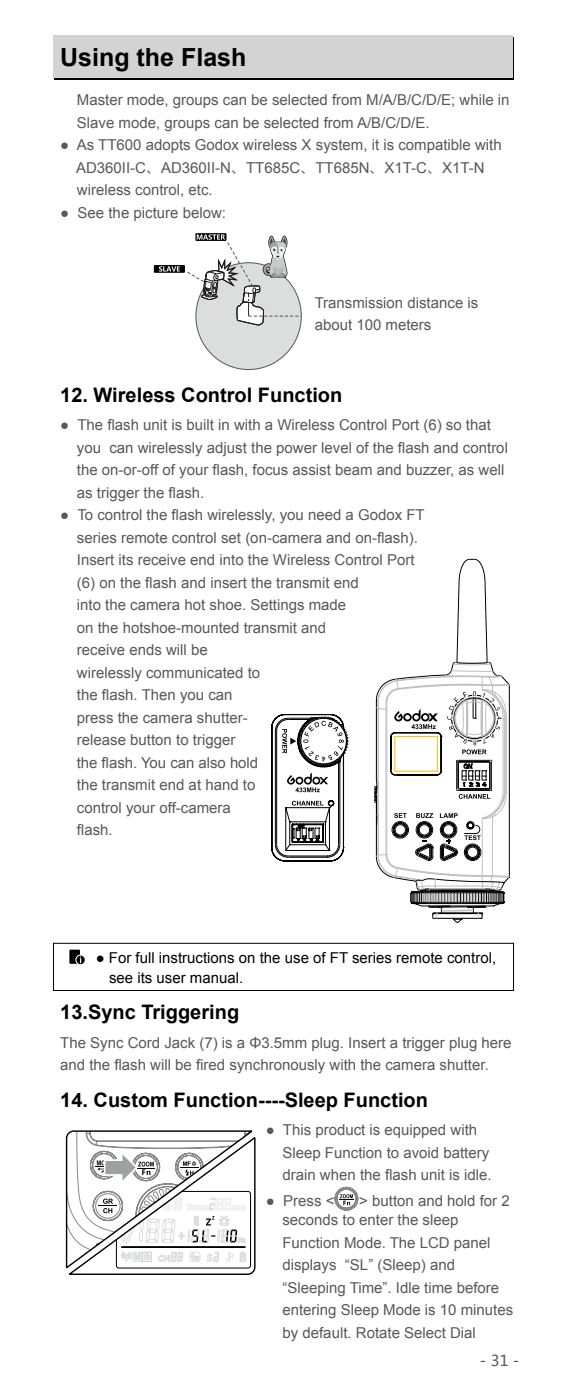
<style>
.page{position:relative;width:567px;height:1382px;background:#fff}
.page>*{position:absolute;margin:0;border:0;box-sizing:border-box;transform-origin:0 0}
.t1{font:700 25px "Arial";color:#000}
.t2{font:700 20px "Arial";color:#000}
.t3{font:15px/22.5px "Arial";color:#595757}
.t4{font:15px/20px "Arial";color:#000}
.t5{font:15px "Microsoft Ya Hei";color:#595757}
.s1{font-family:"Microsoft Ya Hei"}
</style>
<div class="page">
<div style="left:54px;top:37px;width:460px;height:42px;background:#000"></div>
<div style="left:53px;top:35px;width:460px;height:43px;background:#d3d3d4"></div>
<svg style="left:334px;top:1186px;width:24px;height:24px"></svg>
<svg style="left:374px;top:559px;width:136px;height:364px"></svg>
<svg style="left:271px;top:714px;width:78px;height:148px"></svg>
<svg style="left:65px;top:1130px;width:191px;height:145px"></svg>
<div style="left:196px;top:263px;width:105px;height:106px;background:#dcdddd;border-radius:50%"></div>
<svg style="left:154px;top:233px;width:147px;height:92px"></svg>
<div style="left:69px;top:950px;width:11px;height:14px;background:#000"></div>
<div style="left:75px;top:954px;width:11px;height:11px;border:2px solid #fff;border-radius:50%"></div>
<svg style="left:76px;top:956px;width:9px;height:8px"></svg>
<div style="left:53px;top:943px;width:461px;height:48px;border:1px solid #000"></div>
<h1 class="t1" style="left:60px;top:40px;width:188px">Using the Flash</h1>
<p class="t3" style="left:77px;top:89px;width:434px">Master mode, groups can be selected from M/A/B/C/D/E; while in<br>Slave mode, groups can be selected from A/B/C/D/E.</p>
<p class="t3" style="left:76px;top:134px;width:427px;text-indent:-16px">● As TT600 adopts Godox wireless X system, it is compatible with<br>AD360II-C<span class="s1">、</span>AD360II-N<span class="s1">、</span>TT685C<span class="s1">、</span>TT685N<span class="s1">、</span>X1T-C<span class="s1">、</span>X1T-N wireless control, etc.</p>
<p class="t3" style="left:60px;top:201px;width:167px">● See the picture below:</p>
<p class="t3" style="left:315px;top:291px;width:165px">Transmission distance is about 100 meters</p>
<h2 class="t2" style="left:60px;top:381px;width:284px">12. Wireless Control Function</h2>
<p class="t3" style="left:77px;top:414px;width:433px;text-indent:-17px">● The flash unit is built in with a Wireless Control Port (6) so that you can wirelessly adjust the power level of the flash and control the on-or-off of your flash, focus assist beam and buzzer, as well as trigger the flash.</p>
<p class="t3" style="left:77px;top:504px;width:350px;text-indent:-17px">● To control the flash wirelessly, you need a Godox FT series remote control set (on-camera and on-flash).<br>Insert its receive end into the Wireless Control Port (6) on the flash and insert the transmit end<br>into the camera hot shoe. Settings made<br>on the hotshoe-mounted transmit and<br>receive ends will be<br>wirelessly communicated to<br>the flash. Then you can<br>press the camera shutter-<br>release button to trigger<br>the flash. You can also hold<br>the transmit end at hand to<br>control your off-camera<br>flash.</p>
<p class="t4" style="left:109px;top:947px;width:389px;text-indent:-13px">● For full instructions on the use of FT series remote control, see its user manual.</p>
<h2 class="t2" style="left:60px;top:999px;width:180px">13.Sync Triggering</h2>
<p class="t3" style="left:60px;top:1031px;width:453px">The Sync Cord Jack (7) is a Φ3.5mm plug. Insert a trigger plug here and the flash will be fired synchronously with the camera shutter.</p>
<h2 class="t2" style="left:60px;top:1086px;width:369px">14. Custom Function----Sleep Function</h2>
<p class="t3" style="left:282px;top:1119px;width:211px;text-indent:-17px">● This product is equipped with<br>Sleep Function to avoid battery drain when the flash unit is idle.</p>
<p class="t3" style="left:266px;top:1190px;width:70px">● Press &lt;</p>
<p class="t3" style="left:282px;top:1192px;width:229px;line-height:18.8px;text-indent:77px">&gt; button and hold for 2 seconds to enter the sleep</p>
<p class="t3" style="left:282px;top:1231px;width:232px">Function Mode. The LCD panel displays “SL” (Sleep) and “Sleeping Time”. Idle time before entering Sleep Mode is 10 minutes by default. Rotate Select Dial</p>
<p class="t5" style="left:480px;top:1350px;width:41px">- 31 -</p>
</div>
